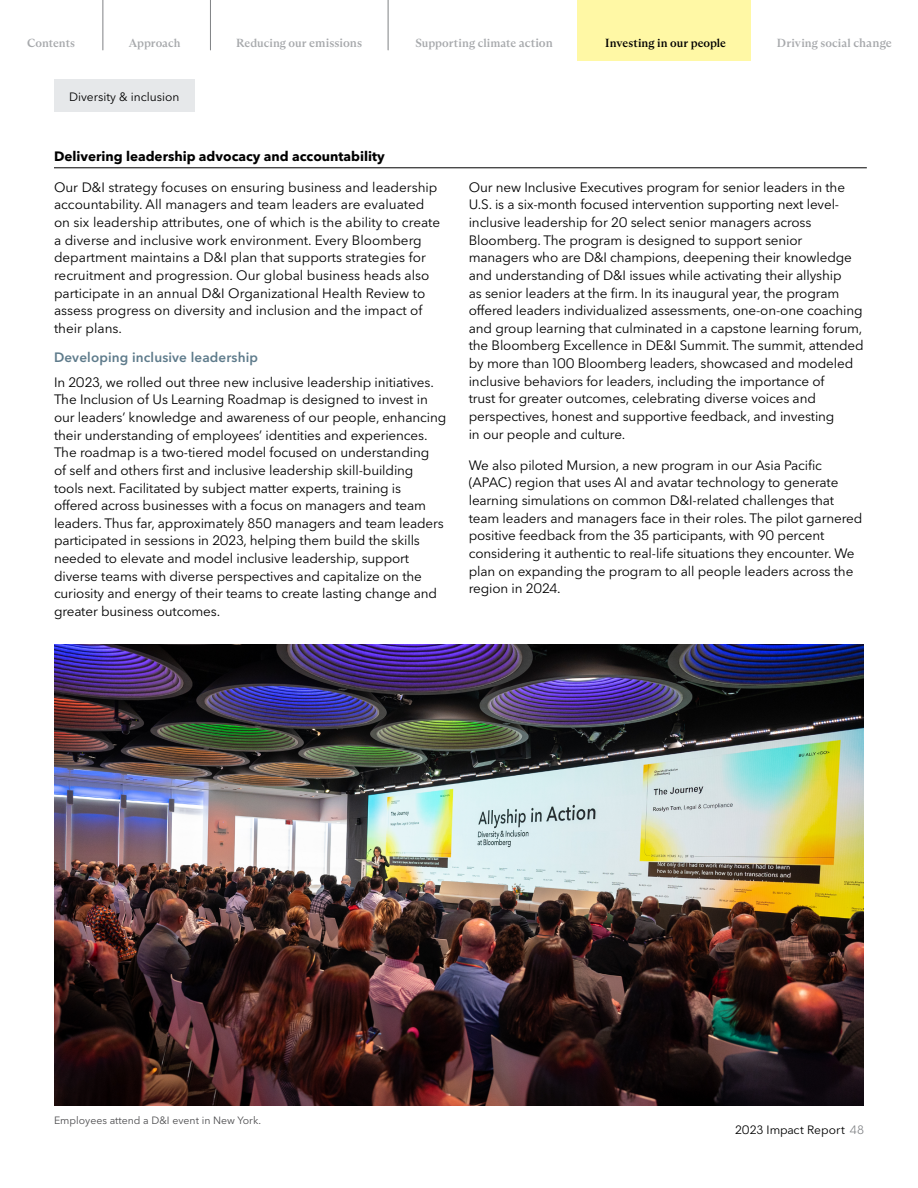
<style>
.page{position:relative;width:918px;height:1188px;background:#fff}
.page>*{position:absolute;margin:0;border:0;box-sizing:border-box;transform-origin:0 0}
.t1{font:13.5px/17.7px "Avenir Next P For BBG";letter-spacing:-.01em;color:#000}
.t2{font:700 13.5px "Avenir Next P For BBG";color:#000}
.t3{font:600 13.5px "Avenir Next P For BBG";letter-spacing:.01em;color:#5e7b8b}
.t4{font:12px "Avenir Next P For BBG";color:#000}
.t5{font:500 11.85px "Bloomberg Arizona Text";letter-spacing:.005em;color:#a7a9ac}
.t6{font:500 11.85px "Bloomberg Arizona Text";letter-spacing:.005em;color:#000}
.t7{font:10.5px "Avenir Next P For BBG";color:#4d4d4f}
.s1{font-size:12.3px}
.s2{color:#808285}
</style>
<div class="page">
<div style="left:577px;top:0;width:174px;height:62px;background:#fff8a5"></div>
<hr style="left:103px;top:0;width:1px;height:50px;background:#808285">
<hr style="left:210px;top:0;width:1px;height:50px;background:#808285">
<hr style="left:388px;top:0;width:1px;height:50px;background:#808285">
<hr style="left:54px;top:168px;width:813px;height:1px;background:#000">
<div style="left:54px;top:80px;width:140px;height:32px;background:#e6e8ea"></div>
<img style="left:54px;top:644px;width:810px;height:461px">
<p class="t5" style="left:27px;top:36px;width:50px">Contents</p>
<p class="t5" style="left:129px;top:36px;width:53px">Approach</p>
<p class="t5" style="left:236px;top:37px;width:127px">Reducing our <span class="s1">emissions</span></p>
<p class="t5" style="left:415px;top:37px;width:139px">Supporting climate <span class="s1">action</span></p>
<p class="t6" style="left:605px;top:36px;width:122px">Investing in our people</p>
<p class="t5" style="left:777px;top:37px;width:116px">Driving social <span class="s1">change</span></p>
<p class="t4" style="left:69px;top:89px;width:112px">Diversity &amp; inclusion</p>
<p class="t2" style="left:54px;top:148px;width:332px">Delivering leadership advocacy and accountability</p>
<p class="t1" style="left:54px;top:178px;width:388px">Our D&amp;I strategy focuses on ensuring business and leadership accountability. All managers and team leaders are evaluated on six leadership attributes, one of which is the ability to create a diverse and inclusive work environment. Every Bloomberg department maintains a D&amp;I plan that supports strategies for recruitment and progression. Our global business heads also participate in an annual D&amp;I Organizational Health Review to assess progress on diversity and inclusion and the impact of their plans.</p>
<p class="t3" style="left:54px;top:350px;width:206px">Developing inclusive leadership</p>
<p class="t1" style="left:54px;top:373px;width:394px">In 2023, we rolled out three new inclusive leadership initiatives.<br>The Inclusion of Us Learning Roadmap is designed to invest in our leaders’ knowledge and awareness of our people, enhancing their understanding of employees’ identities and experiences.<br>The roadmap is a two-tiered model focused on understanding<br>of self and others first and inclusive leadership skill-building tools next. Facilitated by subject matter experts, training is offered across businesses with a focus on managers and team leaders. Thus far, approximately 850 managers and team leaders participated in sessions in 2023, helping them build the skills needed to elevate and model inclusive leadership, support diverse teams with diverse perspectives and capitalize on the curiosity and energy of their teams to create lasting change and greater business outcomes.</p>
<p class="t1" style="left:469px;top:178px;width:397px">Our new Inclusive Executives program for senior leaders in the U.S. is a six-month focused intervention supporting next level&shy;inclusive leadership for 20 select senior managers across Bloomberg. The program is designed to support senior managers who are D&amp;I champions, deepening their knowledge and understanding of D&amp;I issues while activating their allyship<br>as senior leaders at the firm. In its inaugural year, the program offered leaders individualized assessments, one-on-one coaching and group learning that culminated in a capstone learning forum, the Bloomberg Excellence in DE&amp;I Summit. The summit, attended by more than 100 Bloomberg leaders, showcased and modeled inclusive behaviors for leaders, including the importance of<br>trust for greater outcomes, celebrating diverse voices and perspectives, honest and supportive feedback, and investing<br>in our people and culture.</p>
<p class="t1" style="left:469px;top:456px;width:395px">We also piloted Mursion, a new program in our Asia Pacific (APAC) region that uses AI and avatar technology to generate learning simulations on common D&amp;I-related challenges that team leaders and managers face in their roles. The pilot garnered positive feedback from the 35 participants, with 90 percent considering it authentic to real-life situations they encounter. We plan on expanding the program to all people leaders across the region in 2024.</p>
<p class="t7" style="left:54px;top:1114px;width:209px">Employees attend a D&amp;I event in New York.</p>
<p class="t4" style="left:735px;top:1123px;width:130px">2023 Impact Report <span class="s2">48</span></p>
</div>
